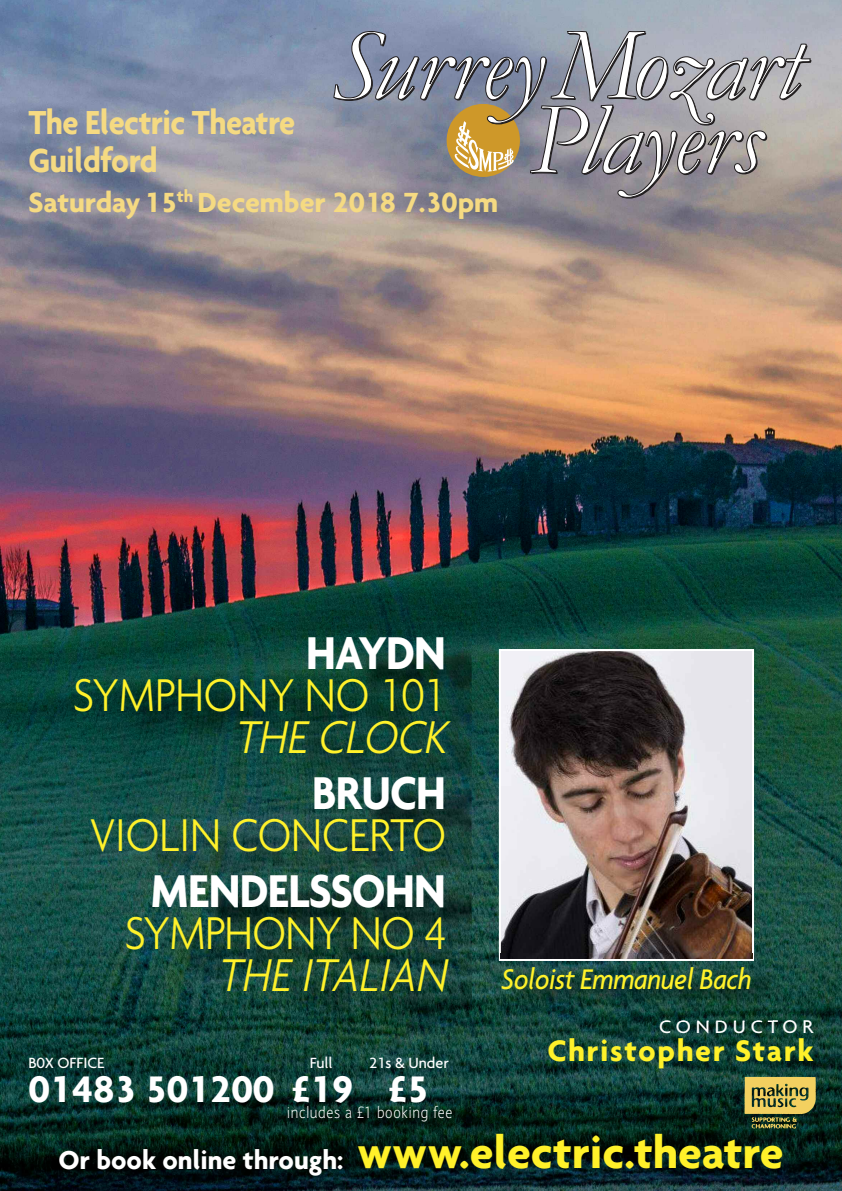
<style>
.page{position:relative;width:842px;height:1191px;background:#fff}
.page>*{position:absolute;margin:0;border:0;box-sizing:border-box;transform-origin:0 0}
.t1{font:300 49.6px "Agenda";color:#fff12a;scale:.9 1}
.t2{font:700 49.6px "Agenda";letter-spacing:-.015em;color:#fff;scale:.9 1}
.t3{font:italic 300 49.6px "Agenda";color:#fff12a;scale:.9 1}
.t4{font:700 40px "Agenda";color:#fff}
.t5{font:700 36px/38px "Agenda";letter-spacing:-.015em;color:#f5da82;scale:.9 1}
.t6{font:700 32px "Agenda";letter-spacing:.05em;color:#fff12a}
.t7{font:italic 500 30.6px "Agenda";letter-spacing:-.015em;color:#fff12a;scale:.9 1}
.t8{font:700 30px "Agenda";color:#f5da82}
.t9{font:700 28px "Agenda";color:#fff}
.t10{font:500 20px "Agenda";letter-spacing:.25em;color:#fff}
.t11{font:500 16px "Agenda";color:#fff}
.t12{font:300 16px "Expert Sans";letter-spacing:.05em;color:#fff;scale:.86 1}
.s1{font-size:48px;color:#fff12a}
</style>
<div class="page">
<img style="left:0;top:0;width:842px;height:1191px">
<img style="left:737px;top:1073px;width:87px;height:56px">
<svg style="left:334px;top:31px;width:477px;height:168px;background:#99979c"></svg>
<img style="left:502px;top:652px;width:249px;height:301px">
<div style="left:499px;top:649px;width:255px;height:312px;border:2px solid #fff"></div>
<img style="left:472px;top:953px;width:301px;height:68px">
<img style="left:662px;top:1020px;width:111px;height:1px">
<img style="left:499px;top:953px;width:255px;height:8px">
<img style="left:501px;top:953px;width:251px;height:6px">
<img style="left:32px;top:624px;width:440px;height:420px">
<p class="t5" style="left:28px;top:102px;width:298px">The Electric Theatre<br>Guildford</p>
<p class="t8" style="left:28px;top:184px;width:471px">Saturday15<sup>th</sup> December 2018 7.30pm</p>
<h1 class="t2" style="left:306px;top:623px;width:157px">HAYDN</h1>
<h1 class="t1" style="left:73px;top:665px;width:415px">SYMPHONY NO 101</h1>
<h1 class="t3" style="left:234px;top:707px;width:245px">THE CLOCK</h1>
<h1 class="t2" style="left:312px;top:763px;width:150px">BRUCH</h1>
<h1 class="t1" style="left:90px;top:805px;width:397px">VIOLIN CONCERTO</h1>
<h1 class="t2" style="left:151px;top:861px;width:330px">MENDELSSOHN</h1>
<h1 class="t1" style="left:125px;top:903px;width:358px">SYMPHONY NO 4</h1>
<h1 class="t3" style="left:217px;top:945px;width:263px">THE ITALIAN</h1>
<p class="t11" style="left:28px;top:1053px;width:78px">B0X OFFICE</p>
<p class="t11" style="left:310px;top:1053px;width:25px">Full</p>
<p class="t11" style="left:369px;top:1053px;width:81px">21s &amp; Under</p>
<h2 class="t4" style="left:28px;top:1064px;width:401px">01483 501200 £19 £5</h2>
<p class="t12" style="left:287px;top:1106px;width:193px">includes a £1 booking fee</p>
<p class="t7" style="left:501px;top:960px;width:280px">Soloist Emmanuel Bach</p>
<p class="t10" style="left:659px;top:1014px;width:156px">CONDUCTOR</p>
<p class="t6" style="left:547px;top:1031px;width:268px">Christopher Stark</p>
<p class="t9" style="left:58px;top:1143px;width:727px">Or book online through: <span class="s1">www.electric.theatre</span></p>
</div>
